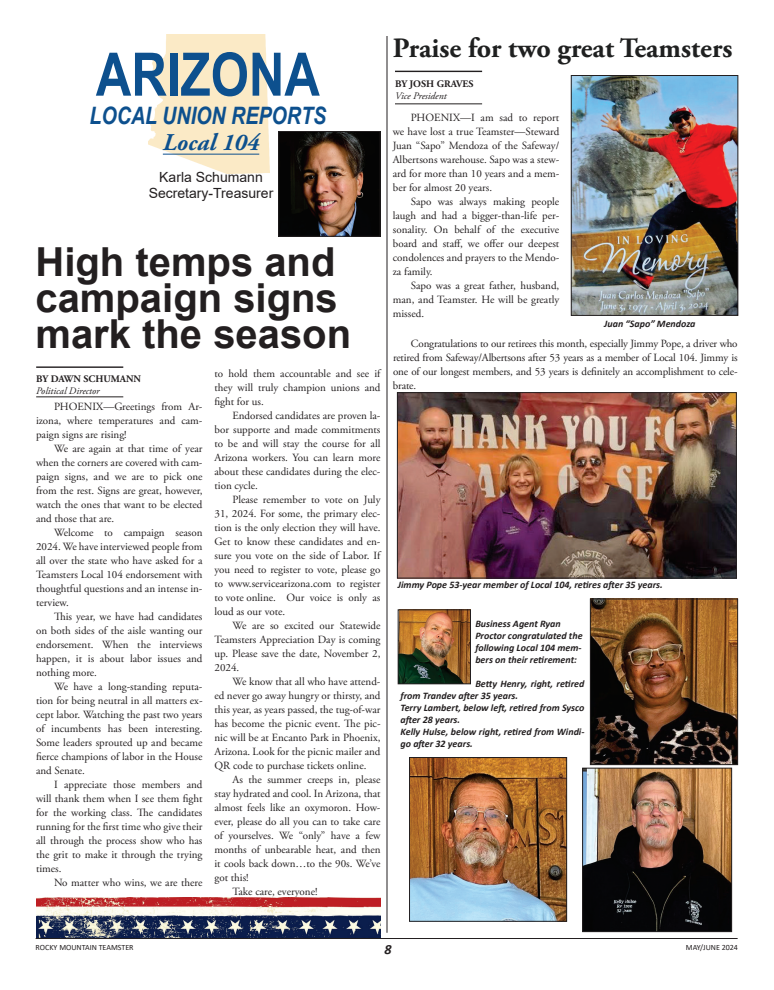
<style>
.page{position:relative;width:774px;height:990px;background:#fff}
.page>*{position:absolute;margin:0;border:0;box-sizing:border-box;transform-origin:0 0}
.t1{font:700 60px "Arial Narrow";color:#0d508e}
.t2{font:700 40px/36px "Arial";color:#231f20}
.t3{font:700 28px "Adobe Garamond Pro";color:#1f2020}
.t4{font:italic 700 24px "Arial Narrow";color:#0d508e}
.t5{font:italic 700 24px "Adobe Garamond Pro";color:#0d508e}
.t6{font:14px/16.8px "Arial";color:#231f20;text-align:center}
.t7{font:italic 700 14px "Calibri";color:#231f20}
.t8{font:11px/14px "Adobe Garamond Pro";color:#231f20;text-align:justify}
.t9{font:italic 700 10px/12px "Calibri";color:#231f20}
.t10{font:italic 10px "Adobe Garamond Pro";color:#231f20}
.t11{font:700 10px "Adobe Garamond Pro";color:#231f20}
.t12{font:8px "Calibri";color:#231f20}
</style>
<div class="page">
<hr style="left:36px;top:938px;width:702px;height:1px;background:#231f20">
<img style="left:149px;top:34px;width:120px;height:140px">
<hr style="left:163px;top:154px;width:96px;height:1px;background:#0d508e">
<img style="left:280px;top:133px;width:98px;height:102px">
<div style="left:278px;top:131px;width:102px;height:106px;border:1px solid #231f20"></div>
<img style="left:411px;top:759px;width:154px;height:161px">
<div style="left:409px;top:757px;width:158px;height:165px;border:1px solid #231f20"></div>
<img style="left:592px;top:601px;width:144px;height:162px">
<div style="left:590px;top:599px;width:148px;height:166px;border:1px solid #231f20"></div>
<img style="left:399px;top:394px;width:336px;height:182px">
<div style="left:397px;top:392px;width:340px;height:186px;border:1px solid #231f20"></div>
<img style="left:584px;top:770px;width:146px;height:160px">
<div style="left:582px;top:768px;width:150px;height:164px;border:1px solid #231f20"></div>
<img style="left:37px;top:898px;width:344px;height:40px">
<hr style="left:387px;top:36px;width:1px;height:897px;background:#231f20">
<hr style="left:395px;top:71px;width:87px;height:1px;background:#231f20">
<hr style="left:395px;top:104px;width:87px;height:1px;background:#231f20">
<img style="left:573px;top:77px;width:163px;height:237px">
<div style="left:571px;top:75px;width:167px;height:241px;border:1px solid #231f20"></div>
<hr style="left:36px;top:366px;width:87px;height:2px;background:#231f20">
<hr style="left:36px;top:397px;width:87px;height:1px;background:#231f20">
<img style="left:400px;top:611px;width:69px;height:71px">
<div style="left:398px;top:609px;width:73px;height:75px;border:1px solid #231f20"></div>
<h1 class="t1" style="left:96px;top:29px;width:226px">ARIZONA</h1>
<h3 class="t4" style="left:89px;top:98px;width:238px">LOCAL UNION REPORTS</h3>
<h3 class="t5" style="left:163px;top:129px;width:98px">Local 104</h3>
<p class="t6" style="left:149px;top:168px;width:126px">Karla Schumann<br>Secretary-Treasurer</p>
<h2 class="t2" style="left:36px;top:245px;width:317px">High temps and campaign signs mark the season</h2>
<p class="t8" style="left:214px;top:367px;width:168px">to hold them accountable and see if they will truly champion unions and fight for us.</p>
<p class="t8" style="left:214px;top:409px;width:168px;text-indent:18px">Endorsed candidates are proven la&shy;bor supporte and made commitments to be and will stay the course for all Arizona workers. You can learn more about these candidates during the elec&shy;tion cycle.</p>
<p class="t8" style="left:214px;top:493px;width:168px;text-indent:18px">Please remember to vote on July 31, 2024. For some, the primary elec&shy;tion is the only election they will have.<br>Get to know these candidates and en&shy;sure you vote on the side of Labor. If you need to register to vote, please go to www.servicearizona.com to register to vote online. Our voice is only as loud as our vote.</p>
<p class="t8" style="left:215px;top:619px;width:168px;text-indent:18px">We are so excited our Statewide Teamsters Appreciation Day is coming up. Please save the date, November 2, 2024.</p>
<p class="t8" style="left:215px;top:675px;width:168px;text-indent:18px">We know that all who have attend&shy;ed never go away hungry or thirsty, and this year, as years passed, the tug-of-war has become the picnic event. The pic&shy;nic will be at Encanto Park in Phoenix, Arizona. Look for the picnic mailer and QR code to purchase tickets online.</p>
<p class="t8" style="left:233px;top:773px;width:150px">As the summer creeps in, please</p>
<p class="t8" style="left:215px;top:787px;width:168px">stay hydrated and cool. In Arizona, that</p>
<p class="t8" style="left:215px;top:801px;width:167px">almost feels like an oxymoron. How-</p>
<p class="t8" style="left:214px;top:815px;width:167px">ever, please do all you can to take care</p>
<p class="t8" style="left:214px;top:829px;width:167px">of yourselves. We “only” have a few</p>
<p class="t8" style="left:214px;top:843px;width:168px">months of unbearable heat, and then</p>
<p class="t8" style="left:214px;top:857px;width:167px">it cools back down…to the 90s. We’ve</p>
<p class="t8" style="left:214px;top:871px;width:36px">got this!</p>
<p class="t8" style="left:232px;top:885px;width:87px">Take care, everyone!</p>
<p class="t11" style="left:36px;top:373px;width:106px">BY DAWN SCHUMANN</p>
<p class="t10" style="left:36px;top:385px;width:65px">Political Director</p>
<p class="t8" style="left:36px;top:400px;width:168px;text-indent:18px">PHOENIX—Greetings from Ar&shy;izona, where temperatures and cam&shy;paign signs are rising!</p>
<p class="t8" style="left:36px;top:442px;width:168px;text-indent:18px">We are again at that time of year when the corners are covered with cam&shy;paign signs, and we are to pick one from the rest. Signs are great, however, watch the ones that want to be elected and those that are.</p>
<p class="t8" style="left:36px;top:526px;width:168px;text-indent:18px">Welcome to campaign season 2024. We have interviewed people from all over the state who have asked for a Teamsters Local 104 endorsement with thoughtful questions and an intense in&shy;terview.</p>
<p class="t8" style="left:36px;top:610px;width:168px;text-indent:18px">This year, we have had candidates on both sides of the aisle wanting our endorsement. When the interviews happen, it is about labor issues and nothing more.</p>
<p class="t8" style="left:36px;top:680px;width:168px;text-indent:18px">We have a long-standing reputa&shy;tion for being neutral in all matters ex&shy;cept labor. Watching the past two years of incumbents has been interesting.<br>Some leaders sprouted up and became fierce champions of labor in the House and Senate.</p>
<p class="t8" style="left:36px;top:778px;width:168px;text-indent:18px">I appreciate those members and will thank them when I see them fight for the working class. The candidates running for the first time who give their all through the process show who has the grit to make it through the trying times.</p>
<p class="t8" style="left:54px;top:876px;width:150px">No matter who wins, we are there</p>
<h3 class="t3" style="left:393px;top:31px;width:341px">Praise for two great Teamsters</h3>
<p class="t11" style="left:395px;top:78px;width:80px">BY JOSH GRAVES</p>
<p class="t10" style="left:395px;top:90px;width:53px">Vice President</p>
<p class="t8" style="left:393px;top:111px;width:168px;text-indent:18px">PHOENIX—I am sad to report we have lost a true Teamster—Steward Juan “Sapo” Mendoza of the Safeway/ Albertsons warehouse. Sapo was a stew&shy;ard for more than 10 years and a mem&shy;ber for almost 20 years.</p>
<p class="t8" style="left:393px;top:195px;width:168px;text-indent:18px">Sapo was always making people laugh and had a bigger-than-life per&shy;sonality. On behalf of the executive board and staff, we offer our deepest condolences and prayers to the Mendo&shy;za family.</p>
<p class="t8" style="left:393px;top:279px;width:168px;text-indent:18px">Sapo was a great father, husband, man, and Teamster. He will be greatly missed.</p>
<p class="t9" style="left:604px;top:317px;width:93px">Juan “Sapo” Mendoza</p>
<p class="t8" style="left:393px;top:337px;width:346px;text-indent:18px">Congratulations to our retirees this month, especially Jimmy Pope, a driver who retired from Safeway/Albertsons after 53 years as a member of Local 104. Jimmy is one of our longest members, and 53 years is definitely an accomplishment to cele&shy;brate.</p>
<p class="t9" style="left:398px;top:579px;width:267px">Jimmy Pope 53-year member of Local 104, retires after 35 years.</p>
<p class="t9" style="left:475px;top:617px;width:109px">Business Agent Ryan<br>Proctor congratulated the following Local 104 mem&shy;bers on their retirement:</p>
<p class="t9" style="left:401px;top:677px;width:185px;text-indent:75px">Betty Henry, right, retired from Trandev after 35 years.<br>Terry Lambert, below left, retired from Sysco after 28 years.<br>Kelly Hulse, below right, retired from Windi&shy;go after 32 years.</p>
<p class="t12" style="left:36px;top:942px;width:99px">ROCKY MOUNTAIN TEAMSTER</p>
<p class="t12" style="left:686px;top:942px;width:54px">MAY/JUNE 2024</p>
<p class="t7" style="left:384px;top:939px;width:9px">8</p>
</div>
